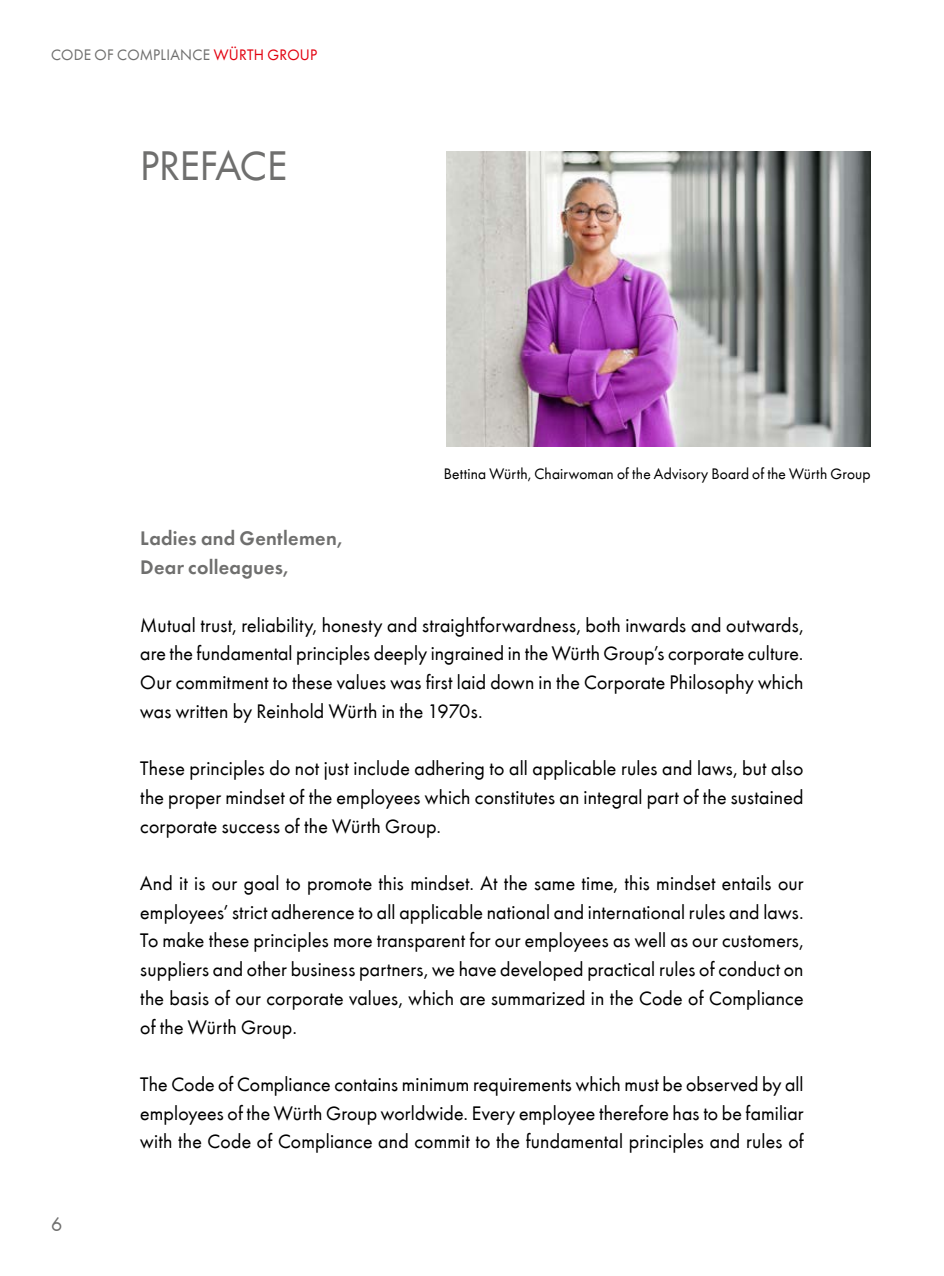
<style>
.page{position:relative;width:944px;height:1276px;background:#fff}
.page>*{position:absolute;margin:0;border:0;box-sizing:border-box;transform-origin:0 0}
.t1{font:42.75px "Wuerth";letter-spacing:-.005em;color:#6f6f6e}
.t2{font:20.25px/28.8px "Wuerth";letter-spacing:.01em;color:#000;text-align:justify}
.t3{font:600 20.25px/28.8px "Wuerth";letter-spacing:.015em;color:#6f6f6e}
.t4{font:20.25px "Wuerth";color:#6f6f6e}
.t5{font:15.75px "Wuerth";letter-spacing:.01em;color:#000}
.t6{font:15.75px "Wuerth";letter-spacing:.02em;color:#6f6f6e}
.s1{color:#e3000f}
</style>
<div class="page">
<img style="left:446px;top:151px;width:425px;height:295px">
<p class="t6" style="left:51px;top:44px;width:268px">CODE OF COMPLIANCE <span class="s1">WÜRTH GROUP</span></p>
<h1 class="t1" style="left:140px;top:136px;width:148px">PREFACE</h1>
<p class="t3" style="left:140px;top:523px;width:203px">Ladies and Gentlemen,<br>Dear colleagues,</p>
<p class="t5" style="left:444px;top:463px;width:428px">Bettina Würth, Chairwoman of the Advisory Board of the Würth Group</p>
<p class="t4" style="left:51px;top:1210px;width:13px">6</p>
<p class="t2" style="left:140px;top:609px;width:665px">Mutual trust, reliability, honesty and straightforwardness, both inwards and outwards, are the fundamental principles deeply ingrained in the Würth Group’s corporate culture.<br>Our commitment to these values was first laid down in the Corporate Philosophy which was written by Reinhold Würth in the 1970s.</p>
<p class="t2" style="left:140px;top:753px;width:665px">These principles do not just include adhering to all applicable rules and laws, but also the proper mindset of the employees which constitutes an integral part of the sustained corporate success of the Würth Group.</p>
<p class="t2" style="left:140px;top:868px;width:665px">And it is our goal to promote this mindset. At the same time, this mindset entails our employees’ strict adherence to all applicable national and international rules and laws.<br>To make these principles more transparent for our employees as well as our customers, suppliers and other business partners, we have developed practical rules of conduct on the basis of our corporate values, which are summarized in the Code of Compliance of the Würth Group.</p>
<p class="t2" style="left:140px;top:1068px;width:665px">The Code of Compliance contains minimum requirements which must be observed by all employees of the Würth Group worldwide. Every employee therefore has to be familiar with the Code of Compliance and commit to the fundamental principles and rules of</p>
</div>
